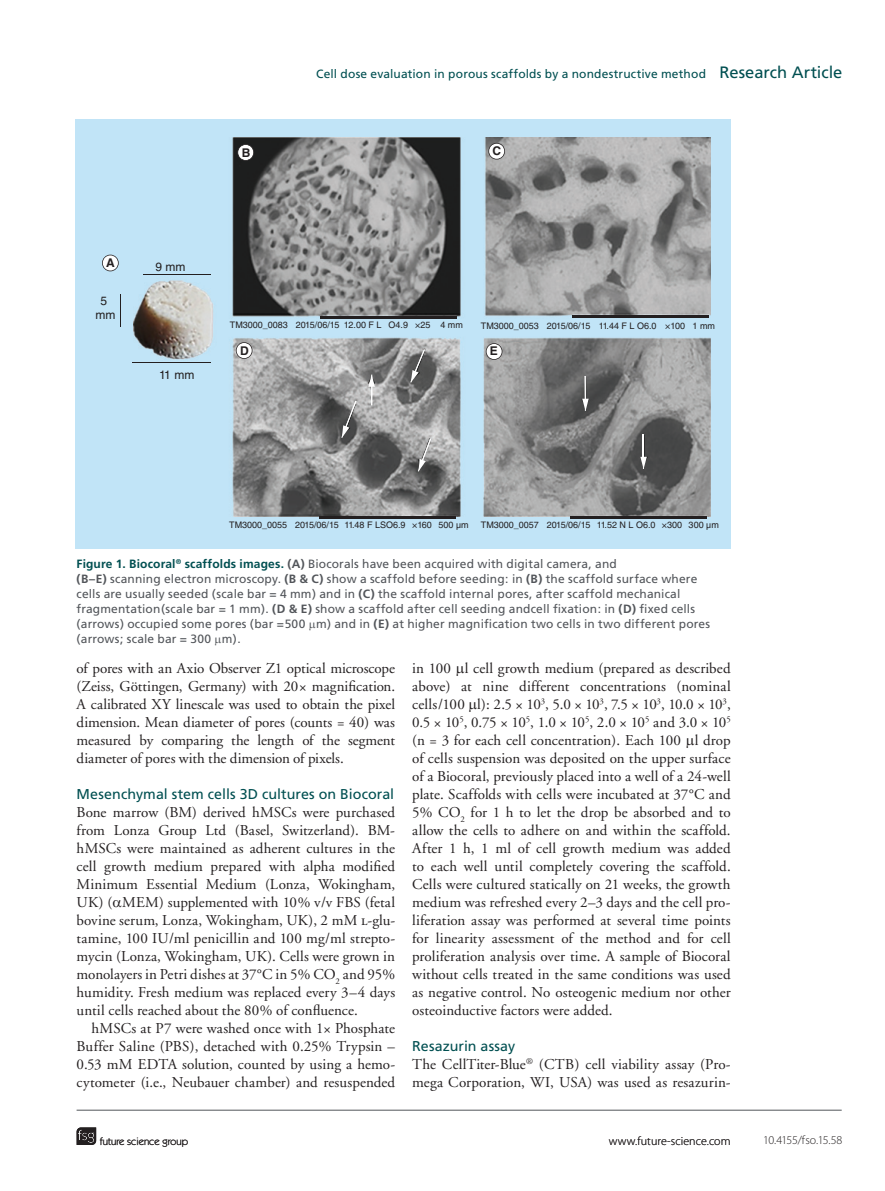
<style>
.page{position:relative;width:885px;height:1191px;background:#fff}
.page>*{position:absolute;margin:0;border:0;box-sizing:border-box;transform-origin:0 0}
.t1{font:15px/18px "Adobe Garamond";letter-spacing:.005em;color:#231f20;text-align:justify}
.t2{font:14.25px "Frutiger";letter-spacing:.005em;color:#004f51}
.t3{font:12px/15px "Frutiger";letter-spacing:.01em;color:#52555a}
.t4{font:12px "Frutiger";letter-spacing:.015em;color:#004f51}
.t5{font:300 12px "Myriad Pro";letter-spacing:.005em;color:#231f20}
.t6{font:300 12px "Myriad Pro";letter-spacing:-.04em;color:#231f20}
.t7{font:12px/14.4px "Helvetica LT Std";color:#231f20;text-align:center}
.t8{font:700 12px "Helvetica LT Std";color:#231f20}
.t9{font:10.5px "Itc Kabel";color:#231f20}
.t10{font:9px "Helvetica LT Std";color:#231f20}
.s1{font-size:16.5px}
.s2{font-weight:700;color:#004f51}
.s3{font-weight:700}
.s4{font-family:"Adobe Garamond Regular SC"}
</style>
<div class="page">
<svg style="left:77px;top:1127px;width:19px;height:18px"></svg>
<hr style="left:77px;top:1109px;width:764px;height:1px;background:#52555a">
<div style="left:75px;top:119px;width:655px;height:430px;background:#c1e4f7"></div>
<img style="left:133px;top:137px;width:577px;height:380px">
<hr style="left:132px;top:362px;width:79px;height:1px;background:#231f20">
<hr style="left:143px;top:274px;width:68px;height:1px;background:#231f20">
<hr style="left:120px;top:294px;width:1px;height:33px;background:#231f20">
<hr style="left:320px;top:316px;width:136px;height:2px;background:#231f20">
<hr style="left:572px;top:315px;width:137px;height:2px;background:#231f20">
<hr style="left:319px;top:516px;width:137px;height:2px;background:#231f20">
<hr style="left:570px;top:516px;width:137px;height:2px;background:#231f20">
<svg style="left:102px;top:255px;width:17px;height:16px"></svg>
<svg style="left:237px;top:144px;width:17px;height:17px"></svg>
<svg style="left:488px;top:143px;width:17px;height:16px"></svg>
<svg style="left:236px;top:342px;width:16px;height:17px"></svg>
<svg style="left:485px;top:343px;width:17px;height:17px"></svg>
<svg style="left:342px;top:401px;width:14px;height:37px"></svg>
<svg style="left:418px;top:438px;width:13px;height:33px"></svg>
<hr style="left:584px;top:376px;width:2px;height:25px;background:#fff">
<svg style="left:582px;top:399px;width:6px;height:12px"></svg>
<hr style="left:642px;top:435px;width:2px;height:24px;background:#fff">
<svg style="left:640px;top:457px;width:6px;height:12px"></svg>
<svg style="left:410px;top:349px;width:15px;height:33px"></svg>
<svg style="left:368px;top:374px;width:7px;height:31px"></svg>
<p class="t4" style="left:316px;top:67px;width:527px">Cell dose evaluation in porous scaffolds by a nondestructive method <span class="s1">Research Article</span></p>
<p class="t8" style="left:106px;top:255px;width:10px">A</p>
<p class="t7" style="left:95px;top:293px;width:21px">5 mm</p>
<p class="t8" style="left:242px;top:145px;width:10px">B</p>
<p class="t8" style="left:492px;top:143px;width:10px">C</p>
<p class="t7" style="left:155px;top:259px;width:31px">9 mm</p>
<p class="t7" style="left:159px;top:368px;width:37px">11 mm</p>
<p class="t10" style="left:230px;top:320px;width:234px">TM3000_0083 2015/06/15 12.00 F L O4.9 ×25 4 mm</p>
<p class="t10" style="left:481px;top:320px;width:236px">TM3000_0053 2015/06/15 11.44 F L O6.0 ×100 1 mm</p>
<p class="t8" style="left:240px;top:343px;width:10px">D</p>
<p class="t8" style="left:489px;top:344px;width:10px">E</p>
<p class="t10" style="left:229px;top:519px;width:241px">TM3000_0055 2015/06/15 11.48 F LSO6.9 ×160 500 µm</p>
<p class="t10" style="left:481px;top:519px;width:239px">TM3000_0057 2015/06/15 11.52 N L O6.0 ×300 300 µm</p>
<p class="t3" style="left:77px;top:556px;width:635px"><span class="s2">Figure 1. Biocoral</span><sup>®</sup> <span class="s2">scaffolds images.</span> <span class="s3">(A)</span> Biocorals have been acquired with digital camera, and<br><span class="s3">(B–E)</span> scanning electron microscopy. <span class="s3">(B &amp; C)</span> show a scaffold before seeding: in <span class="s3">(B)</span> the scaffold surface where cells are usually seeded (scale bar = 4 mm) and in <span class="s3">(C)</span> the scaffold internal pores, after scaffold mechanical fragmentation(scale bar = 1 mm). <span class="s3">(D &amp; E)</span> show a scaffold after cell seeding andcell fixation: in <span class="s3">(D)</span> fixed cells (arrows) occupied some pores (bar =500 m) and in <span class="s3">(E)</span> at higher magnification two cells in two different pores (arrows; scale bar = 300 m).</p>
<p class="t1" style="left:77px;top:659px;width:320px">of pores with an Axio Observer Z1 optical microscope (Zeiss, Göttingen, Germany) with 20× magnification.<br>A calibrated XY linescale was used to obtain the pixel dimension. Mean diameter of pores (counts = 40) was measured by comparing the length of the segment diameter of pores with the dimension of pixels.</p>
<p class="t2" style="left:77px;top:785px;width:319px">Mesenchymal stem cells 3D cultures on Biocoral</p>
<p class="t1" style="left:77px;top:803px;width:320px">Bone marrow (BM) derived hMSCs were purchased from Lonza Group Ltd (Basel, Switzerland). BM&shy;hMSCs were maintained as adherent cultures in the cell growth medium prepared with alpha modified Minimum Essential Medium (Lonza, Wokingham, UK) ( MEM) supplemented with 10% v/v FBS (fetal bovine serum, Lonza, Wokingham, UK), 2 mM <span class="s4">l</span>-glu&shy;tamine, 100 IU/ml penicillin and 100 mg/ml strepto&shy;mycin (Lonza, Wokingham, UK). Cells were grown in monolayers in Petri dishes at 37°C in 5% CO<sub>2</sub> and 95% humidity. Fresh medium was replaced every 3–4 days until cells reached about the 80% of confluence.</p>
<p class="t1" style="left:77px;top:1019px;width:320px;text-indent:15px">hMSCs at P7 were washed once with 1× Phosphate Buffer Saline (PBS), detached with 0.25% Trypsin – 0.53 mM EDTA solution, counted by using a hemo&shy;cytometer (i.e., Neubauer chamber) and resuspended</p>
<p class="t1" style="left:412px;top:659px;width:320px">in 100 l cell growth medium (prepared as described above) at nine different concentrations (nominal cells/100 l): 2.5 × 10<sup>3</sup>, 5.0 × 10<sup>3</sup>, 7.5 × 10<sup>3</sup>, 10.0 × 10<sup>3</sup>, 0.5 × 10<sup>5</sup>, 0.75 × 10<sup>5</sup>, 1.0 × 10<sup>5</sup>, 2.0 × 10<sup>5</sup> and 3.0 × 10<sup>5 </sup>(n = 3 for each cell concentration). Each 100 l drop of cells suspension was deposited on the upper surface of a Biocoral, previously placed into a well of a 24-well plate. Scaffolds with cells were incubated at 37°C and 5% CO<sub>2</sub> for 1 h to let the drop be absorbed and to allow the cells to adhere on and within the scaffold.<br>After 1 h, 1 ml of cell growth medium was added to each well until completely covering the scaffold.<br>Cells were cultured statically on 21 weeks, the growth medium was refreshed every 2–3 days and the cell pro&shy;liferation assay was performed at several time points for linearity assessment of the method and for cell proliferation analysis over time. A sample of Biocoral without cells treated in the same conditions was used as negative control. No osteogenic medium nor other osteoinductive factors were added.</p>
<p class="t2" style="left:412px;top:1037px;width:105px">Resazurin assay</p>
<p class="t1" style="left:412px;top:1055px;width:320px">The CellTiter-Blue<sup>®</sup> (CTB) cell viability assay (Pro&shy;mega Corporation, WI, USA) was used as resazurin-</p>
<p class="t9" style="left:100px;top:1135px;width:90px">future science group</p>
<p class="t5" style="left:608px;top:1134px;width:123px">www.future-science.com</p>
<p class="t6" style="left:763px;top:1133px;width:81px">10.4155/fso.15.58</p>
</div>
